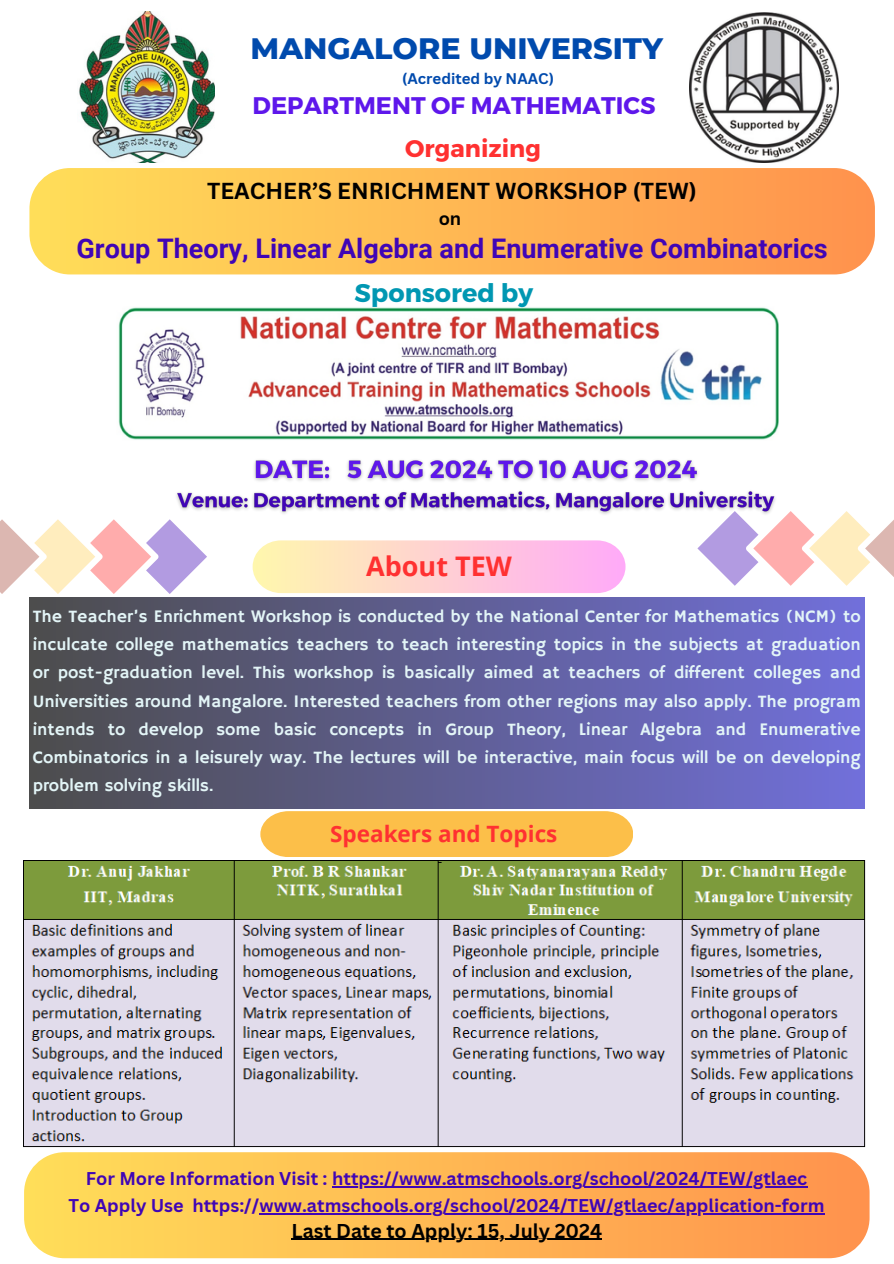
<style>
.page{position:relative;width:894px;height:1264px;background:#fff}
.page>*{position:absolute;margin:0;border:0;box-sizing:border-box;transform-origin:0 0}
.t1{font:800 30.15px "Montserrat";color:#004aad}
.t2{font:700 27px "Roboto";color:#4005b6}
.t3{font:700 27px "Open Sans";color:#ff3131}
.t4{font:700 25.5px "Montserrat";color:#0097b2}
.t5{font:700 24px "Montserrat";color:#5e17eb}
.t6{font:700 24px "Montserrat";color:#ff3131}
.t7{font:700 22.5px "Canva Sans";color:#000}
.t8{font:700 22.5px "Open Sans";color:#ff3131}
.t9{font:700 19.5px "Canva Sans";color:#000}
.t10{font:700 18px "Canva Sans";color:#4005b6}
.t11{font:700 18px "Canva Sans";color:#000}
.t12{font:17.55px/28.2px "Hammersmith One";color:#d7f1f4;text-align:justify}
.t13{font:700 15px "Canva Sans";color:#004aad}
</style>
<div class="page">
<div style="left:29px;top:168px;width:845px;height:106px;background:linear-gradient(to right,#ffde59,#ff924d);border-radius:41px"></div>
<svg style="left:0;top:519px;width:207px;height:75px"></svg>
<svg style="left:697px;top:511px;width:196px;height:75px"></svg>
<div style="left:29px;top:597px;width:834px;height:211px;background:linear-gradient(to right,#4c4c4c,#7170da)"></div>
<svg style="left:252px;top:540px;width:373px;height:53px;background:#ffd2d4"></svg>
<img style="left:79px;top:11px;width:136px;height:151px">
<img style="left:689px;top:13px;width:149px;height:149px">
<img style="left:118px;top:307px;width:659px;height:133px">
<div style="left:24px;top:1152px;width:845px;height:106px;background:linear-gradient(to right,#fedd5a,#fb8e4f);border-radius:40px"></div>
<hr style="left:332px;top:1185px;width:475px;height:2px;background:#4005b6">
<hr style="left:259px;top:1212px;width:565px;height:2px;background:#4005b6">
<hr style="left:291px;top:1238px;width:311px;height:1px;background:#000">
<img style="left:24px;top:860px;width:842px;height:288px">
<div style="left:260px;top:811px;width:373px;height:46px;background:#fcbf49"></div>
<img style="left:176px;top:460px;width:605px;height:59px">
<p class="t1" style="left:250px;top:30px;width:414px">MANGALORE UNIVERSITY</p>
<h4 class="t13" style="left:402px;top:68px;width:153px">(Acredited by NAAC)</h4>
<p class="t5" style="left:252px;top:90px;width:404px">DEPARTMENT OF MATHEMATICS</p>
<h6 class="t6" style="left:405px;top:133px;width:137px">Organizing</h6>
<p class="t7" style="left:207px;top:175px;width:491px">TEACHER’S ENRICHMENT WORKSHOP (TEW)</p>
<p class="t11" style="left:438px;top:206px;width:24px">on</p>
<p class="t2" style="left:76px;top:233px;width:752px">Group Theory, Linear Algebra and Enumerative Combinatorics</p>
<h2 class="t4" style="left:354px;top:276px;width:180px">Sponsored by</h2>
<h1 class="t3" style="left:366px;top:547px;width:147px">About TEW</h1>
<p class="t12" style="left:33px;top:603px;width:829px">The Teacher’s Enrichment Workshop is conducted by the National Center for Mathematics (NCM) to inculcate college mathematics teachers to teach interesting topics in the subjects at graduation or post-graduation level. This workshop is basically aimed at teachers of different colleges and Universities around Mangalore. Interested teachers from other regions may also apply. The program intends to develop some basic concepts in Group Theory, Linear Algebra and Enumerative Combinatorics in a leisurely way. The lectures will be interactive, main focus will be on developing problem solving skills.</p>
<p class="t8" style="left:330px;top:817px;width:229px">Speakers and Topics</p>
<p class="t10" style="left:86px;top:1165px;width:722px">For More Information Visit : https://www.atmschools.org/school/2024/TEW/gtlaec</p>
<h2 class="t10" style="left:69px;top:1192px;width:757px">To Apply Use https://www.atmschools.org/school/2024/TEW/gtlaec/application-form</h2>
<p class="t9" style="left:291px;top:1216px;width:312px">Last Date to Apply: 15, July 2024</p>
</div>
